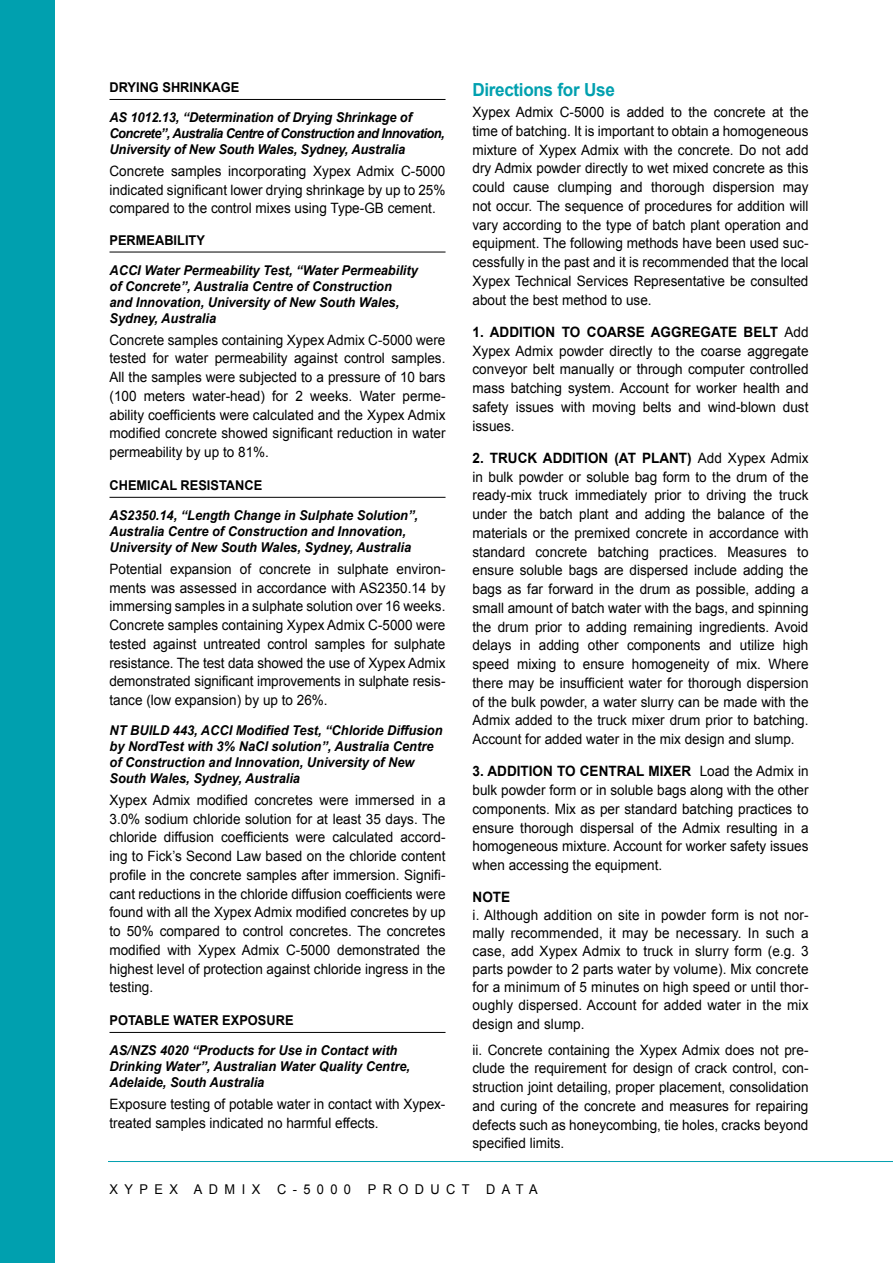
<style>
.page{position:relative;width:893px;height:1263px;background:#fff}
.page>*{position:absolute;margin:0;border:0;box-sizing:border-box;transform-origin:0 0}
.t1{font:700 18px "Arial";letter-spacing:-.02em;color:#00a0af;scale:.95 1}
.t2{font:14.25px/18.8px "Arial";color:#000;text-align:justify;scale:.95 1}
.t3{font:700 14.25px "Arial";color:#000;scale:.95 1}
.t4{font:italic 700 13.5px/16.2px "Arial";color:#000;scale:.95 1}
.t5{font:700 13.5px "Arial";color:#000;scale:.95 1}
.t6{font:13.5px "Arial";letter-spacing:.5em;color:#000;scale:.95 1}
.s1{font-weight:700}
</style>
<div class="page">
<hr style="left:110px;top:99px;width:336px;height:1px;background:#000">
<hr style="left:110px;top:252px;width:336px;height:1px;background:#000">
<hr style="left:110px;top:497px;width:336px;height:1px;background:#000">
<hr style="left:110px;top:1032px;width:336px;height:1px;background:#000">
<hr style="left:108px;top:1161px;width:785px;height:1px;background:#00a0af">
<div style="left:0;top:0;width:54px;height:1263px;background:#00a0af"></div>
<p class="t5" style="left:110px;top:79px;width:138px">DRYING SHRINKAGE</p>
<p class="t4" style="left:110px;top:110px;width:354px">AS 1012.13, “Determination of Drying Shrinkage of<br>Concrete”, Australia Centre of Construction and Innovation,<br>University of New South Wales, Sydney, Australia</p>
<p class="t2" style="left:110px;top:162px;width:355px">Concrete samples incorporating Xypex Admix C-5000 indicated significant lower drying shrinkage by up to 25% compared to the control mixes using Type-GB cement.</p>
<p class="t5" style="left:110px;top:231px;width:102px">PERMEABILITY</p>
<p class="t4" style="left:110px;top:262px;width:326px">ACCI Water Permeability Test, “Water Permeability of Concrete”, Australia Centre of Construction and Innovation, University of New South Wales, Sydney, Australia</p>
<p class="t2" style="left:110px;top:330px;width:355px">Concrete samples containing Xypex Admix C-5000 were tested for water permeability against control samples.<br>All the samples were subjected to a pressure of 10 bars (100 meters water-head) for 2 weeks. Water perme&shy;ability coefficients were calculated and the Xypex Admix modified concrete showed significant reduction in water permeability by up to 81%.</p>
<p class="t5" style="left:110px;top:476px;width:162px">CHEMICAL RESISTANCE</p>
<p class="t4" style="left:110px;top:507px;width:326px">AS2350.14, “Length Change in Sulphate Solution”,<br>Australia Centre of Construction and Innovation,<br>University of New South Wales, Sydney, Australia</p>
<p class="t2" style="left:110px;top:559px;width:355px">Potential expansion of concrete in sulphate environ&shy;ments was assessed in accordance with AS2350.14 by immersing samples in a sulphate solution over 16 weeks.<br>Concrete samples containing Xypex Admix C-5000 were tested against untreated control samples for sulphate resistance. The test data showed the use of Xypex Admix demonstrated significant improvements in sulphate resis&shy;tance (low expansion) by up to 26%.</p>
<p class="t4" style="left:110px;top:722px;width:352px">NT BUILD 443, ACCI Modified Test, “Chloride Diffusion by NordTest with 3% NaCI solution”, Australia Centre of Construction and Innovation, University of New South Wales, Sydney, Australia</p>
<p class="t2" style="left:109px;top:790px;width:355px">Xypex Admix modified concretes were immersed in a 3.0% sodium chloride solution for at least 35 days. The chloride diffusion coefficients were calculated accord&shy;ing to Fick’s Second Law based on the chloride content profile in the concrete samples after immersion. Signifi&shy;cant reductions in the chloride diffusion coefficients were found with all the Xypex Admix modified concretes by up to 50% compared to control concretes. The concretes modified with Xypex Admix C-5000 demonstrated the highest level of protection against chloride ingress in the testing.</p>
<p class="t5" style="left:110px;top:1011px;width:195px">POTABLE WATER EXPOSURE</p>
<p class="t4" style="left:110px;top:1042px;width:318px">AS/NZS 4020 “Products for Use in Contact with<br>Drinking Water”, Australian Water Quality Centre,<br>Adelaide, South Australia</p>
<p class="t2" style="left:110px;top:1095px;width:355px">Exposure testing of potable water in contact with Xypex&shy;treated samples indicated no harmful effects.</p>
<p class="t1" style="left:472px;top:77px;width:151px">Directions for Use</p>
<p class="t2" style="left:472px;top:103px;width:355px">Xypex Admix C-5000 is added to the concrete at the time of batching. It is important to obtain a homogeneous mixture of Xypex Admix with the concrete. Do not add dry Admix powder directly to wet mixed concrete as this could cause clumping and thorough dispersion may not occur. The sequence of procedures for addition will vary according to the type of batch plant operation and equipment. The following methods have been used suc&shy;cessfully in the past and it is recommended that the local Xypex Technical Services Representative be consulted about the best method to use.</p>
<p class="t2" style="left:472px;top:323px;width:355px"><span class="s1">1. ADDITION TO COARSE AGGREGATE BELT</span> Add Xypex Admix powder directly to the coarse aggregate conveyor belt manually or through computer controlled mass batching system. Account for worker health and safety issues with moving belts and wind-blown dust issues.</p>
<p class="t2" style="left:472px;top:449px;width:355px"><span class="s1">2. TRUCK ADDITION (AT PLANT)</span> Add Xypex Admix in bulk powder or soluble bag form to the drum of the ready-mix truck immediately prior to driving the truck under the batch plant and adding the balance of the materials or the premixed concrete in accordance with standard concrete batching practices. Measures to ensure soluble bags are dispersed include adding the bags as far forward in the drum as possible, adding a small amount of batch water with the bags, and spinning the drum prior to adding remaining ingredients. Avoid delays in adding other components and utilize high speed mixing to ensure homogeneity of mix. Where there may be insufficient water for thorough dispersion of the bulk powder, a water slurry can be made with the Admix added to the truck mixer drum prior to batching.<br>Account for added water in the mix design and slump.</p>
<p class="t2" style="left:473px;top:762px;width:355px"><span class="s1">3. ADDITION TO CENTRAL MIXER</span> Load the Admix in bulk powder form or in soluble bags along with the other components. Mix as per standard batching practices to ensure thorough dispersal of the Admix resulting in a homogeneous mixture. Account for worker safety issues when accessing the equipment.</p>
<p class="t3" style="left:473px;top:888px;width:41px">NOTE</p>
<p class="t2" style="left:472px;top:906px;width:355px;line-height:18.1px">i. Although addition on site in powder form is not nor&shy;mally recommended, it may be necessary. In such a case, add Xypex Admix to truck in slurry form (e.g. 3 parts powder to 2 parts water by volume). Mix concrete for a minimum of 5 minutes on high speed or until thor&shy;oughly dispersed. Account for added water in the mix design and slump.</p>
<p class="t2" style="left:472px;top:1040px;width:355px">ii. Concrete containing the Xypex Admix does not pre&shy;clude the requirement for design of crack control, con&shy;struction joint detailing, proper placement, consolidation and curing of the concrete and measures for repairing defects such as honeycombing, tie holes, cracks beyond specified limits.</p>
<p class="t6" style="left:110px;top:1180px;width:452px">XYPEX ADMIX C-5000 PRODUCT DATA</p>
</div>
